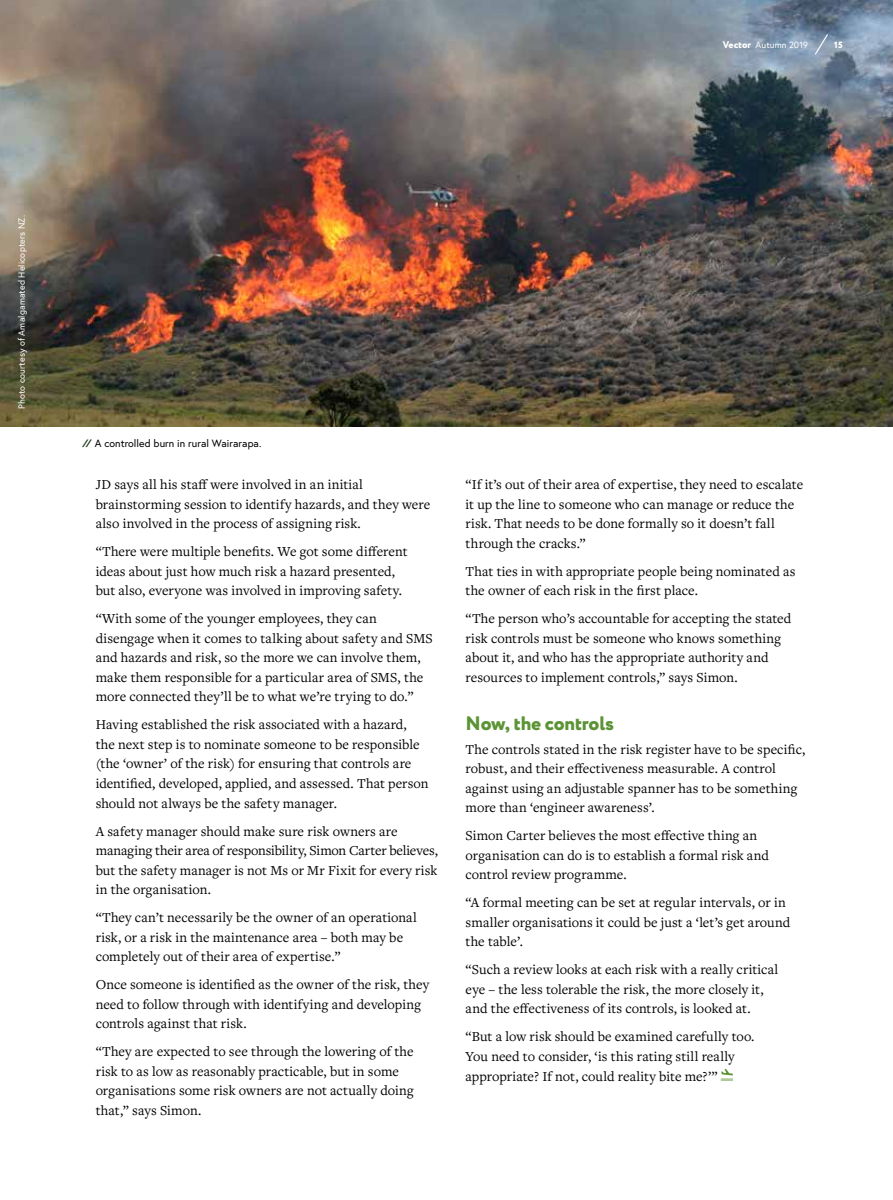
<style>
.page{position:relative;width:893px;height:1200px;background:#fff}
.page>*{position:absolute;margin:0;border:0;box-sizing:border-box;transform-origin:0 0}
.t1{font:800 19.5px "Circe";letter-spacing:-.01em;color:#5c9435}
.Body{font:14.25px/19.5px "Freight Text Pro";letter-spacing:.005em;color:#000}
.t2{font:10.5px "Europa";letter-spacing:.005em;color:#000}
.Photocredit_wht{font:9px "Europa";letter-spacing:.015em;color:#fff}
.t3{font:800 9px "Circe";color:#fff}
.s1{font-family:"Circe";font-weight:800;font-size:9.75px}
</style>
<div class="page">
<svg style="left:721px;top:1069px;width:12px;height:11px"></svg>
<img style="left:0;top:0;width:893px;height:426px">
<svg style="left:82px;top:439px;width:10px;height:8px"></svg>
<svg style="left:814px;top:33px;width:15px;height:23px"></svg>
<p class="Photocredit_wht" style="left:16px;top:409px;width:195px;rotate:-90deg">Photo courtesy of Amalgamated Helicopters NZ.</p>
<p class="Photocredit_wht" style="left:723px;top:39px;width:87px"><span class="s1">Vector</span> Autumn 2019</p>
<p class="t3" style="left:834px;top:38px;width:10px">15</p>
<p class="t2" style="left:95px;top:436px;width:168px">A controlled burn in rural Wairarapa.</p>
<p class="Body" style="left:96px;top:474px;width:336px">JD says all his staff were involved in an initial brainstorming session to identify hazards, and they were also involved in the process of assigning risk.</p>
<p class="Body" style="left:96px;top:541px;width:313px">“There were multiple benefits. We got some different ideas about just how much risk a hazard presented, but also, everyone was involved in improving safety.</p>
<p class="Body" style="left:96px;top:608px;width:339px">“With some of the younger employees, they can disengage when it comes to talking about safety and SMS and hazards and risk, so the more we can involve them, make them responsible for a particular area of SMS, the more connected they’ll be to what we’re trying to do.”</p>
<p class="Body" style="left:96px;top:714px;width:334px">Having established the risk associated with a hazard, the next step is to nominate someone to be responsible (the ‘owner’ of the risk) for ensuring that controls are identified, developed, applied, and assessed. That person should not always be the safety manager.</p>
<p class="Body" style="left:96px;top:820px;width:344px">A safety manager should make sure risk owners are managing their area of responsibility, Simon Carter believes, but the safety manager is not Ms or Mr Fixit for every risk in the organisation.</p>
<p class="Body" style="left:96px;top:907px;width:323px">“They can’t necessarily be the owner of an operational risk, or a risk in the maintenance area – both may be completely out of their area of expertise.”</p>
<p class="Body" style="left:96px;top:974px;width:335px">Once someone is identified as the owner of the risk, they need to follow through with identifying and developing controls against that risk.</p>
<p class="Body" style="left:96px;top:1041px;width:319px">“They are expected to see through the lowering of the risk to as low as reasonably practicable, but in some organisations some risk owners are not actually doing that,” says Simon.</p>
<p class="Body" style="left:466px;top:474px;width:339px">“If it’s out of their area of expertise, they need to escalate it up the line to someone who can manage or reduce the risk. That needs to be done formally so it doesn’t fall through the cracks.”</p>
<p class="Body" style="left:466px;top:561px;width:331px">That ties in with appropriate people being nominated as the owner of each risk in the first place.</p>
<p class="Body" style="left:466px;top:608px;width:327px">“The person who’s accountable for accepting the stated risk controls must be someone who knows something about it, and who has the appropriate authority and resources to implement controls,” says Simon.</p>
<h2 class="t1" style="left:466px;top:709px;width:150px">Now, the controls</h2>
<p class="Body" style="left:466px;top:738px;width:341px">The controls stated in the risk register have to be specific, robust, and their effectiveness measurable. A control against using an adjustable spanner has to be something more than ‘engineer awareness’.</p>
<p class="Body" style="left:466px;top:825px;width:305px">Simon Carter believes the most effective thing an organisation can do is to establish a formal risk and control review programme.</p>
<p class="Body" style="left:466px;top:892px;width:326px">“A formal meeting can be set at regular intervals, or in smaller organisations it could be just a ‘let’s get around the table’.</p>
<p class="Body" style="left:466px;top:959px;width:314px">“Such a review looks at each risk with a really critical eye – the less tolerable the risk, the more closely it, and the effectiveness of its controls, is looked at.</p>
<p class="Body" style="left:466px;top:1026px;width:290px">“But a low risk should be examined carefully too.<br>You need to consider, ‘is this rating still really appropriate? If not, could reality bite me?’”</p>
</div>
